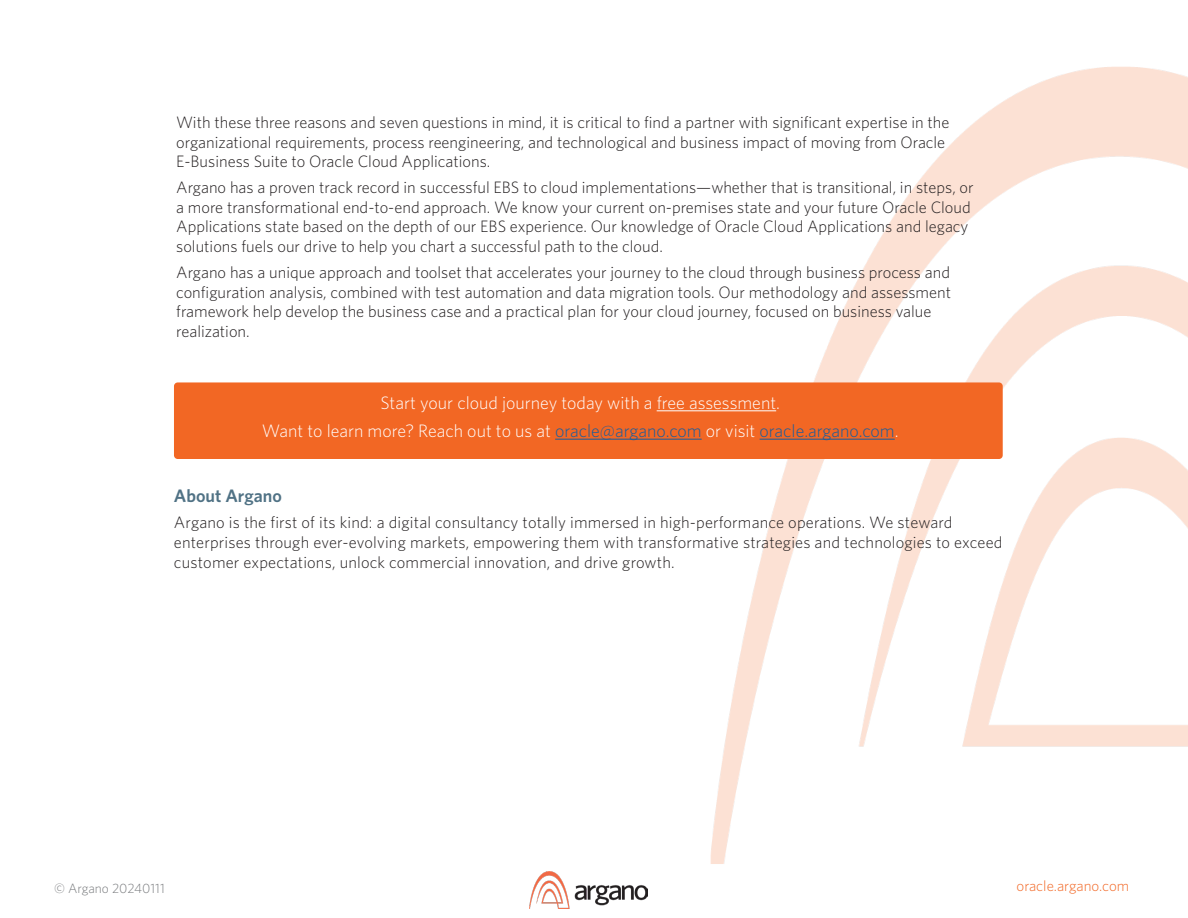
<style>
.page{position:relative;width:1188px;height:918px;background:#fff}
.page>*{position:absolute;margin:0;border:0;box-sizing:border-box;transform-origin:0 0}
.Body_Copy_Regular_9_13pt__6_5pt{font:300 18px "Whitney";color:#fff}
.Section_Header{font:600 18px "Whitney";color:#507285}
.Body_Copy_Regular_9_13pt__6_5pt-2{font:300 16.5px/19.5px "Whitney";color:#231f20}
.Email_link_orange{font:300 15px "Whitney";color:#f26724}
.Body_Copy_Regular_9_13pt__6_5pt-3{font:300 13.5px "Whitney";color:#7a7c7f}
.s1{color:#175d9e}
</style>
<div class="page">
<img style="left:710px;top:66px;width:478px;height:798px">
<div style="left:174px;top:382px;width:829px;height:77px;background:#f26724;border-radius:4px"></div>
<hr style="left:657px;top:410px;width:119px;height:1px;background:#fff">
<hr style="left:555px;top:439px;width:147px;height:1px;background:#175d9e">
<hr style="left:760px;top:439px;width:135px;height:1px;background:#175d9e">
<img style="left:529px;top:872px;width:119px;height:36px">
<p class="Body_Copy_Regular_9_13pt__6_5pt-2" style="left:176px;top:112px;width:775px">With these three reasons and seven questions in mind, it is critical to find a partner with significant expertise in the organizational requirements, process reengineering, and technological and business impact of moving from Oracle<br>E-Business Suite to Oracle Cloud Applications.</p>
<p class="Body_Copy_Regular_9_13pt__6_5pt-2" style="left:176px;top:177px;width:799px">Argano has a proven track record in successful EBS to cloud implementations—whether that is transitional, in steps, or a more transformational end-to-end approach. We know your current on-premises state and your future Oracle Cloud Applications state based on the depth of our EBS experience. Our knowledge of Oracle Cloud Applications and legacy solutions fuels our drive to help you chart a successful path to the cloud.</p>
<p class="Body_Copy_Regular_9_13pt__6_5pt-2" style="left:176px;top:262px;width:776px">Argano has a unique approach and toolset that accelerates your journey to the cloud through business process and configuration analysis, combined with test automation and data migration tools. Our methodology and assessment framework help develop the business case and a practical plan for your cloud journey, focused on business value realization.</p>
<p class="Body_Copy_Regular_9_13pt__6_5pt" style="left:380px;top:391px;width:401px">Start your cloud journey today with a free assessment.</p>
<p class="Body_Copy_Regular_9_13pt__6_5pt" style="left:262px;top:419px;width:638px">Want to learn more? Reach out to us at <span class="s1">oracle@argano.com</span> or visit <span class="s1">oracle.argano.com</span>.</p>
<p class="Section_Header" style="left:174px;top:484px;width:109px">About Argano</p>
<p class="Body_Copy_Regular_9_13pt__6_5pt-2" style="left:174px;top:512px;width:830px">Argano is the first of its kind: a digital consultancy totally immersed in high-performance operations. We steward enterprises through ever-evolving markets, empowering them with transformative strategies and technologies to exceed customer expectations, unlock commercial innovation, and drive growth.</p>
<p class="Body_Copy_Regular_9_13pt__6_5pt-3" style="left:54px;top:879px;width:112px">© Argano 20240111</p>
<p class="Email_link_orange" style="left:1017px;top:875px;width:114px">oracle.argano.com</p>
</div>
